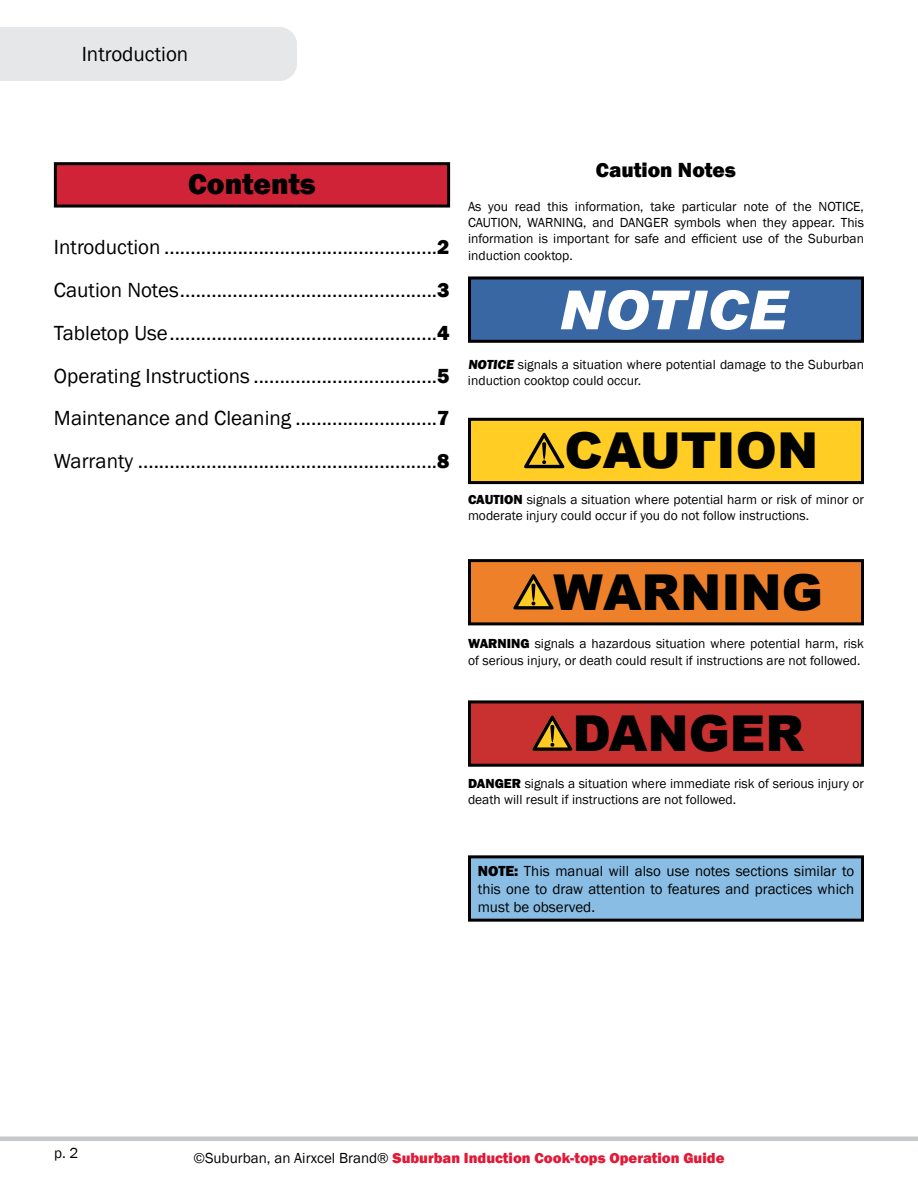
<style>
.page{position:relative;width:918px;height:1188px;background:#fff}
.page>*{position:absolute;margin:0;border:0;box-sizing:border-box;transform-origin:0 0}
.t1{font:italic 900 54px "Arial";color:#fff}
.t2{font:900 49.5px "Arial";color:#000101}
.t3{font:800 30px "Franklin Gothic";color:#000}
.t4{font:21px/42.8px "Franklin Gothic";color:#000;text-align:justify}
.t5{font:800 21px "Franklin Gothic";color:#000}
.t6{font:15px/18px "Franklin Gothic";color:#000;text-align:justify}
.t7{font:800 15px "Franklin Gothic";color:#e31837}
.t8{font:13.5px/16.2px "Franklin Gothic";color:#000}
.s1{font-weight:800}
.s2{font-weight:400;color:#000}
</style>
<div class="page">
<hr style="left:0;top:1137px;width:918px;height:4px;background:#c7c8ca">
<div style="left:0;top:27px;width:297px;height:54px;background:#e6e7e8"></div>
<div style="left:470px;top:857px;width:392px;height:63px;background:#89bde4"></div>
<div style="left:468px;top:855px;width:396px;height:67px;border:3px solid #000"></div>
<div style="left:55px;top:164px;width:394px;height:42px;background:#d12337"></div>
<div style="left:54px;top:162px;width:396px;height:46px;border:3px solid #000"></div>
<div style="left:468px;top:418px;width:396px;height:66px;background:#ffcd23;border:3px solid #000"></div>
<svg style="left:524px;top:433px;width:40px;height:35px"></svg>
<div style="left:468px;top:559px;width:396px;height:66px;background:#ef802a;border:3px solid #000"></div>
<svg style="left:513px;top:574px;width:41px;height:36px"></svg>
<div style="left:468px;top:700px;width:396px;height:67px;background:#c93131;border:3px solid #000"></div>
<svg style="left:532px;top:715px;width:41px;height:36px"></svg>
<div style="left:468px;top:276px;width:396px;height:67px;background:#3867a3;border:3px solid #000"></div>
<h3 class="t4" style="left:84px;top:33px;width:104px">Se vice L g</h3>
<h3 class="t4" style="left:82px;top:33px;width:108px">Introduction</h3>
<h3 class="t3" style="left:188px;top:164px;width:129px">Contents</h3>
<p class="t4" style="left:54px;top:227px;width:397px">Introduction ....................................................<span class="s1">2<br></span>Caution Notes.................................................<span class="s1">3<br></span>Tabletop Use...................................................<span class="s1">4<br></span>Operating Instructions ...................................<span class="s1">5<br></span>Maintenance and Cleaning ...........................<span class="s1">7<br></span>Warranty .........................................................<span class="s1">8</span></p>
<h3 class="t5" style="left:596px;top:156px;width:142px">Caution Notes</h3>
<p class="t8" style="left:468px;top:199px;width:398px;text-align:justify">As you read this information, take particular note of the NOTICE, CAUTION, WARNING, and DANGER symbols when they appear. This information is important for safe and efficient use of the Suburban induction cooktop.</p>
<h1 class="t1" style="left:559px;top:277px;width:230px">NOTICE</h1>
<p class="t8" style="left:468px;top:357px;width:398px"><span class="s1">NOTICE</span> signals a situation where potential damage to the Suburban induction cooktop could occur.</p>
<h2 class="t2" style="left:564px;top:415px;width:256px">CAUTION</h2>
<p class="t8" style="left:468px;top:492px;width:398px"><span class="s1">CAUTION</span> signals a situation where potential harm or risk of minor or moderate injury could occur if you do not follow instructions.</p>
<h2 class="t2" style="left:554px;top:556px;width:271px">WARNING</h2>
<p class="t8" style="left:468px;top:636px;width:398px"><span class="s1">WARNING</span> signals a hazardous situation where potential harm, risk of serious injury, or death could result if instructions are not followed.</p>
<h2 class="t2" style="left:573px;top:697px;width:233px">DANGER</h2>
<p class="t8" style="left:468px;top:776px;width:398px"><span class="s1">DANGER</span> signals a situation where immediate risk of serious injury or death will result if instructions are not followed.</p>
<p class="t6" style="left:478px;top:862px;width:378px"><span class="s1">NOTE:</span> This manual will also use notes sections similar to this one to draw attention to features and practices which must be observed.</p>
<p class="t6" style="left:54px;top:1145px;width:26px">p. 2</p>
<p class="t7" style="left:193px;top:1148px;width:533px"><span class="s2">©Suburban, an Airxcel Brand®</span> Suburban Induction Cook-tops Operation Guide</p>
</div>
